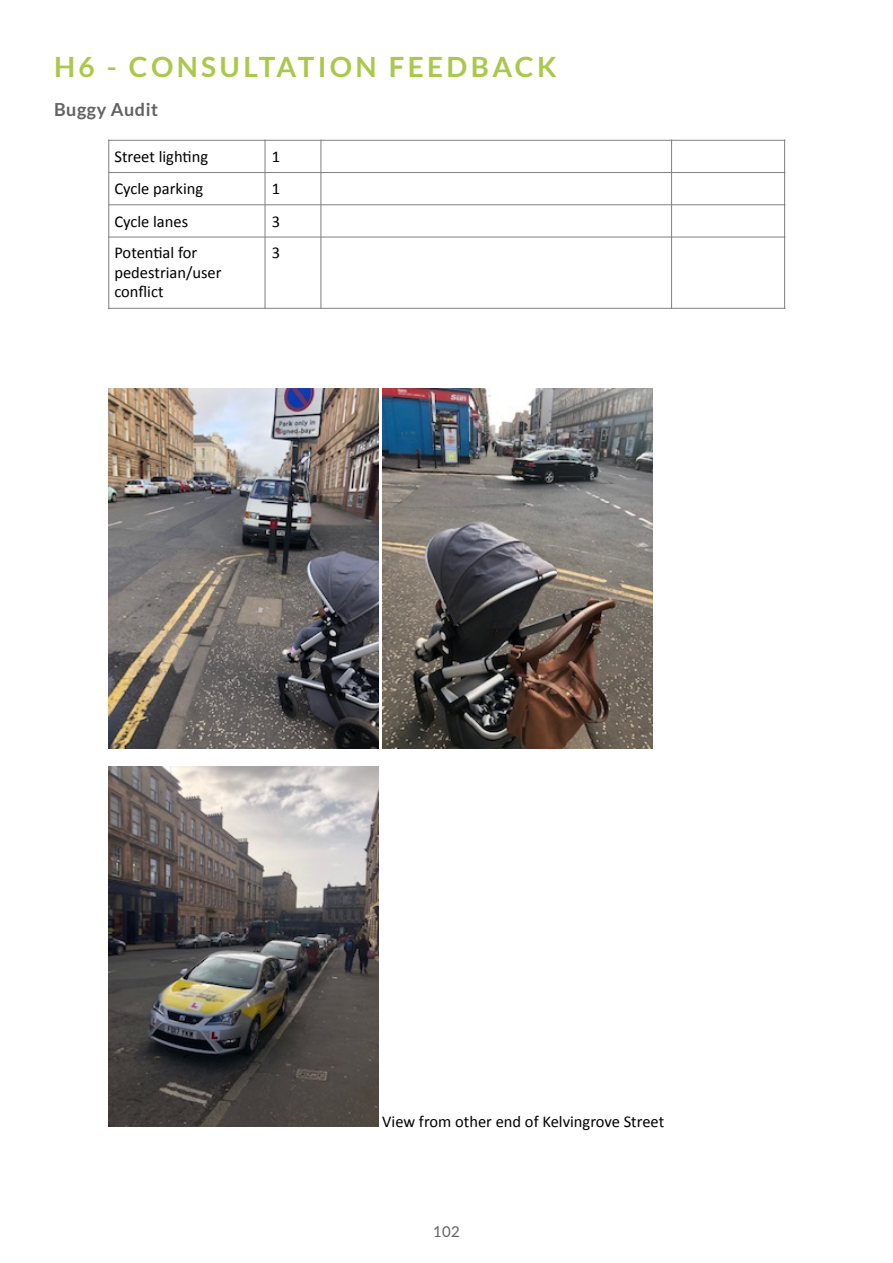
<style>
.page{position:relative;width:893px;height:1263px;background:#fff}
.page>*{position:absolute;margin:0;border:0;box-sizing:border-box;transform-origin:0 0}
.t1{font:700 27.9px "Lato";letter-spacing:.12em;color:#a9c94a}
.t2{font:700 18px "Lato";letter-spacing:.03em;color:#626261}
.t3{font:16.5px/19.5px "Calibri";color:#000}
.t4{font:15px "Lato";color:#626261}
</style>
<div class="page">
<hr style="left:265px;top:140px;width:1px;height:169px;background:#808080">
<hr style="left:321px;top:140px;width:1px;height:169px;background:#808080">
<hr style="left:671px;top:140px;width:1px;height:169px;background:#808080">
<hr style="left:108px;top:140px;width:677px;height:1px;background:#808080">
<hr style="left:108px;top:172px;width:677px;height:1px;background:#808080">
<hr style="left:108px;top:204px;width:677px;height:1px;background:#808080">
<hr style="left:108px;top:237px;width:677px;height:1px;background:#808080">
<hr style="left:108px;top:140px;width:1px;height:169px;background:#808080">
<hr style="left:784px;top:140px;width:1px;height:169px;background:#808080">
<hr style="left:108px;top:308px;width:677px;height:1px;background:#808080">
<img style="left:108px;top:388px;width:270px;height:360px">
<img style="left:382px;top:388px;width:270px;height:360px">
<img style="left:108px;top:766px;width:270px;height:360px">
<h1 class="t1" style="left:54px;top:50px;width:504px">H6 - CONSULTATION FEEDBACK</h1>
<p class="t2" style="left:54px;top:99px;width:106px">Buggy Audit</p>
<p class="t3" style="left:114px;top:146px;width:95px">Street ligh0ng</p>
<p class="t3" style="left:272px;top:146px;width:10px">1</p>
<p class="t3" style="left:114px;top:178px;width:90px">Cycle parking</p>
<p class="t3" style="left:272px;top:178px;width:10px">1</p>
<p class="t3" style="left:114px;top:211px;width:75px">Cycle lanes</p>
<p class="t3" style="left:272px;top:211px;width:10px">3</p>
<p class="t3" style="left:114px;top:242px;width:109px">Poten0al for pedestrian/user conflict</p>
<p class="t3" style="left:272px;top:242px;width:10px">3</p>
<p class="t3" style="left:382px;top:1111px;width:284px">View from other end of Kelvingrove Street</p>
<p class="t4" style="left:433px;top:1221px;width:28px">102</p>
</div>
